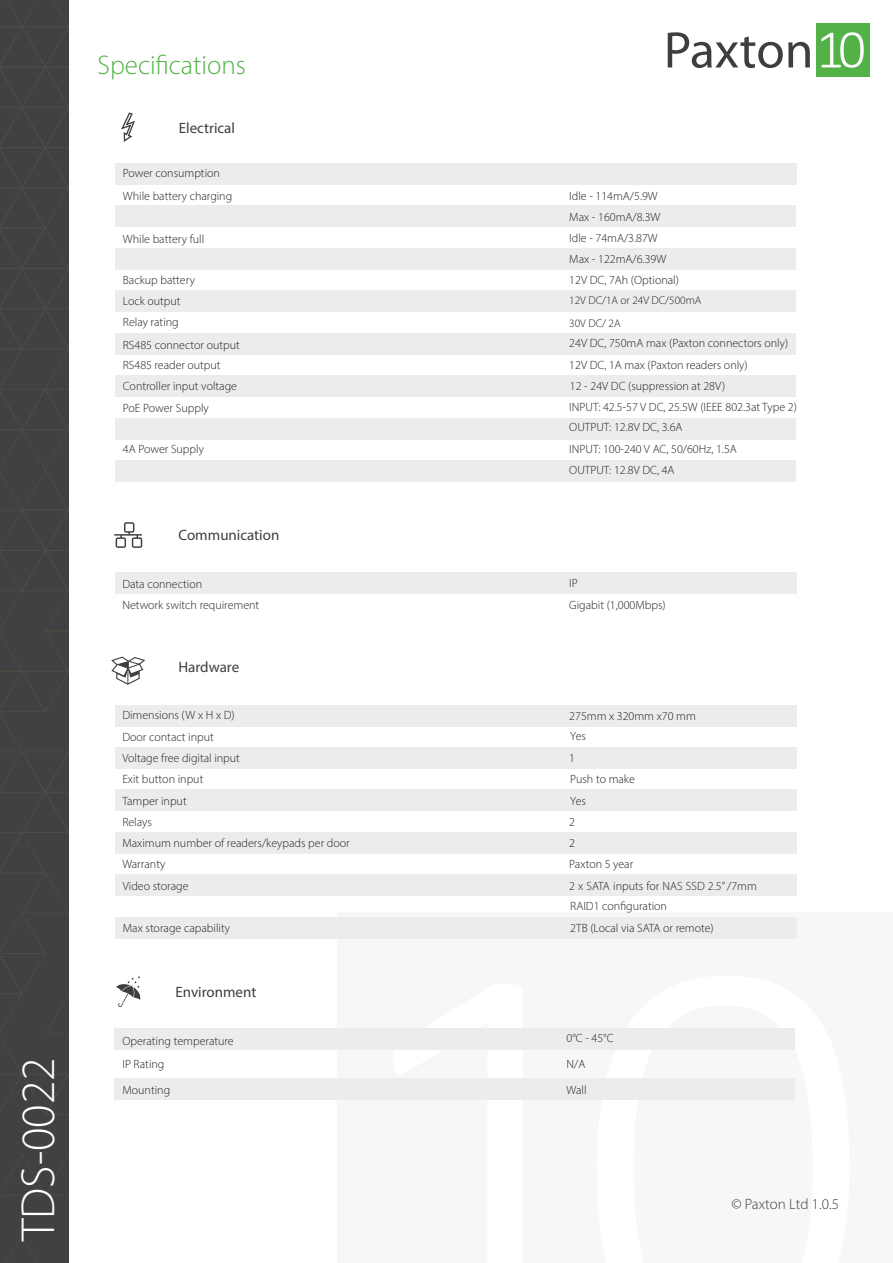
<style>
.page{position:relative;width:893px;height:1263px;background:#fff}
.page>*{position:absolute;margin:0;border:0;box-sizing:border-box;transform-origin:0 0}
.t1{font:300 48px "Myriad Pro";color:#fff}
.t2{font:300 27px "Myriad Pro";color:#53b247}
.t3{font:15px "Myriad Pro";color:#3e3e3f}
.t4{font:300 15px "Myriad Pro";letter-spacing:-.005em;color:#3e3e3f}
.DS_Specs_text{font:300 12px "Myriad Pro";color:#231f20}
.Specs_body_text{font:300 12px "Myriad Pro";color:#231f20}
.DS_Specs_text-2{font:300 11.25px "Myriad Pro";color:#231f20}
</style>
<div class="page">
<div style="left:0;top:0;width:69px;height:1263px;background:#414042"></div>
<svg style="left:6px;top:1236px;width:32px;height:27px"></svg>
<svg style="left:0;top:0;width:69px;height:1196px"></svg>
<div style="left:337px;top:913px;width:556px;height:350px;background:#f7f7f8"></div>
<svg style="left:393px;top:1028px;width:204px;height:51px"></svg>
<svg style="left:597px;top:1028px;width:198px;height:51px"></svg>
<div style="left:816px;top:23px;width:53px;height:54px;background:#53b247"></div>
<svg style="left:821px;top:32px;width:43px;height:36px"></svg>
<svg style="left:668px;top:32px;width:142px;height:36px"></svg>
<div style="left:115px;top:572px;width:682px;height:22px;background:#ececee"></div>
<div style="left:115px;top:705px;width:682px;height:21px;background:#ececee"></div>
<div style="left:115px;top:747px;width:682px;height:21px;background:#ececee"></div>
<div style="left:115px;top:789px;width:682px;height:22px;background:#ececee"></div>
<div style="left:115px;top:832px;width:682px;height:21px;background:#ececee"></div>
<div style="left:115px;top:874px;width:682px;height:22px;background:#ececee"></div>
<div style="left:115px;top:917px;width:682px;height:21px;background:#ececee"></div>
<svg style="left:111px;top:656px;width:35px;height:29px"></svg>
<svg style="left:114px;top:522px;width:28px;height:26px"></svg>
<svg style="left:121px;top:112px;width:14px;height:30px"></svg>
<div style="left:115px;top:163px;width:682px;height:22px;background:#ececee"></div>
<div style="left:115px;top:205px;width:680px;height:22px;background:#ececee"></div>
<div style="left:115px;top:248px;width:680px;height:21px;background:#ececee"></div>
<div style="left:115px;top:290px;width:680px;height:22px;background:#ececee"></div>
<div style="left:115px;top:333px;width:680px;height:21px;background:#ececee"></div>
<div style="left:115px;top:376px;width:680px;height:21px;background:#ececee"></div>
<div style="left:115px;top:418px;width:680px;height:21px;background:#ececee"></div>
<div style="left:115px;top:461px;width:680px;height:21px;background:#ececee"></div>
<svg style="left:116px;top:976px;width:25px;height:31px"></svg>
<div style="left:115px;top:1029px;width:680px;height:21px;background:#ececee"></div>
<div style="left:115px;top:1079px;width:680px;height:21px;background:#ececee"></div>
<p class="t1" style="left:9px;top:1241px;width:185px;rotate:-90deg">TDS-0022</p>
<p class="t2" style="left:98px;top:49px;width:150px">Specifications</p>
<p class="t3" style="left:179px;top:118px;width:58px">Electrical</p>
<p class="DS_Specs_text" style="left:123px;top:166px;width:99px">Power consumption</p>
<p class="DS_Specs_text" style="left:123px;top:189px;width:111px">While battery charging</p>
<p class="DS_Specs_text" style="left:123px;top:232px;width:83px">While battery full</p>
<p class="DS_Specs_text" style="left:569px;top:188px;width:90px">Idle - 114mA/5.9W</p>
<p class="DS_Specs_text" style="left:569px;top:231px;width:90px">Idle - 74mA/3.87W</p>
<p class="DS_Specs_text" style="left:569px;top:209px;width:93px">Max - 160mA/8.3W</p>
<p class="DS_Specs_text" style="left:569px;top:252px;width:98px">Max - 122mA/6.39W</p>
<p class="DS_Specs_text" style="left:123px;top:272px;width:74px">Backup battery</p>
<p class="DS_Specs_text" style="left:569px;top:272px;width:111px">12V DC, 7Ah (Optional)</p>
<p class="DS_Specs_text" style="left:123px;top:294px;width:59px">Lock output</p>
<p class="DS_Specs_text-2" style="left:569px;top:294px;width:134px">12V DC/1A or 24V DC/500mA</p>
<p class="DS_Specs_text" style="left:123px;top:315px;width:57px">Relay rating</p>
<p class="DS_Specs_text" style="left:123px;top:338px;width:119px">RS485 connector output</p>
<p class="DS_Specs_text" style="left:123px;top:358px;width:99px">RS485 reader output</p>
<p class="DS_Specs_text-2" style="left:569px;top:316px;width:53px">30V DC/ 2A</p>
<p class="DS_Specs_text" style="left:569px;top:335px;width:220px">24V DC, 750mA max (Paxton connectors only)</p>
<p class="DS_Specs_text" style="left:569px;top:357px;width:180px">12V DC, 1A max (Paxton readers only)</p>
<p class="DS_Specs_text" style="left:123px;top:378px;width:116px">Controller input voltage</p>
<p class="DS_Specs_text" style="left:123px;top:401px;width:87px">PoE Power Supply</p>
<p class="DS_Specs_text" style="left:570px;top:378px;width:157px">12 - 24V DC (suppression at 28V)</p>
<p class="DS_Specs_text" style="left:569px;top:400px;width:229px">INPUT: 42.5-57 V DC, 25.5W (IEEE 802.3at Type 2)</p>
<p class="DS_Specs_text" style="left:569px;top:420px;width:115px">OUTPUT: 12.8V DC, 3.6A</p>
<p class="DS_Specs_text" style="left:123px;top:442px;width:83px">4A Power Supply</p>
<p class="DS_Specs_text" style="left:569px;top:442px;width:169px">INPUT: 100-240 V AC, 50/60Hz, 1.5A</p>
<p class="DS_Specs_text" style="left:569px;top:463px;width:107px">OUTPUT: 12.8V DC, 4A</p>
<p class="t3" style="left:179px;top:525px;width:102px">Communication</p>
<p class="DS_Specs_text" style="left:122px;top:576px;width:81px">Data connection</p>
<p class="DS_Specs_text" style="left:122px;top:598px;width:138px">Network switch requirement</p>
<p class="DS_Specs_text" style="left:569px;top:576px;width:10px">IP</p>
<p class="DS_Specs_text" style="left:569px;top:597px;width:98px">Gigabit (1,000Mbps)</p>
<p class="t3" style="left:179px;top:658px;width:62px">Hardware</p>
<p class="DS_Specs_text" style="left:122px;top:708px;width:114px">Dimensions (W x H x D)</p>
<p class="DS_Specs_text" style="left:569px;top:709px;width:128px">275mm x 320mm x70 mm</p>
<p class="DS_Specs_text" style="left:122px;top:730px;width:93px">Door contact input</p>
<p class="DS_Specs_text" style="left:570px;top:728px;width:17px">Yes</p>
<p class="DS_Specs_text" style="left:122px;top:751px;width:119px">Voltage free digital input</p>
<p class="DS_Specs_text" style="left:569px;top:751px;width:7px">1</p>
<p class="DS_Specs_text" style="left:122px;top:772px;width:83px">Exit button input</p>
<p class="DS_Specs_text" style="left:570px;top:772px;width:66px">Push to make</p>
<p class="DS_Specs_text" style="left:122px;top:794px;width:66px">Tamper input</p>
<p class="DS_Specs_text" style="left:570px;top:793px;width:17px">Yes</p>
<p class="DS_Specs_text" style="left:122px;top:815px;width:31px">Relays</p>
<p class="DS_Specs_text" style="left:122px;top:836px;width:229px">Maximum number of readers/keypads per door</p>
<p class="DS_Specs_text" style="left:569px;top:815px;width:7px">2</p>
<p class="DS_Specs_text" style="left:569px;top:836px;width:7px">2</p>
<p class="DS_Specs_text" style="left:569px;top:878px;width:189px">2 x SATA inputs for NAS SSD 2.5” /7mm</p>
<p class="DS_Specs_text" style="left:122px;top:857px;width:45px">Warranty</p>
<p class="DS_Specs_text" style="left:569px;top:856px;width:65px">Paxton 5 year</p>
<p class="DS_Specs_text" style="left:123px;top:878px;width:67px">Video storage</p>
<p class="DS_Specs_text" style="left:123px;top:921px;width:109px">Max storage capability</p>
<p class="DS_Specs_text" style="left:570px;top:921px;width:145px">2TB (Local via SATA or remote)</p>
<p class="DS_Specs_text" style="left:570px;top:899px;width:98px">RAID1 configuration</p>
<p class="t3" style="left:176px;top:983px;width:82px">Environment</p>
<p class="DS_Specs_text" style="left:122px;top:1034px;width:113px">Operating temperature</p>
<p class="DS_Specs_text" style="left:122px;top:1057px;width:44px">IP Rating</p>
<p class="DS_Specs_text" style="left:122px;top:1082px;width:49px">Mounting</p>
<p class="Specs_body_text" style="left:566px;top:1031px;width:49px">0°C - 45°C</p>
<p class="Specs_body_text" style="left:566px;top:1057px;width:20px">N/A</p>
<p class="DS_Specs_text" style="left:566px;top:1082px;width:22px">Wall</p>
<p class="t4" style="left:731px;top:1195px;width:109px">© Paxton Ltd 1.0.5</p>
</div>
